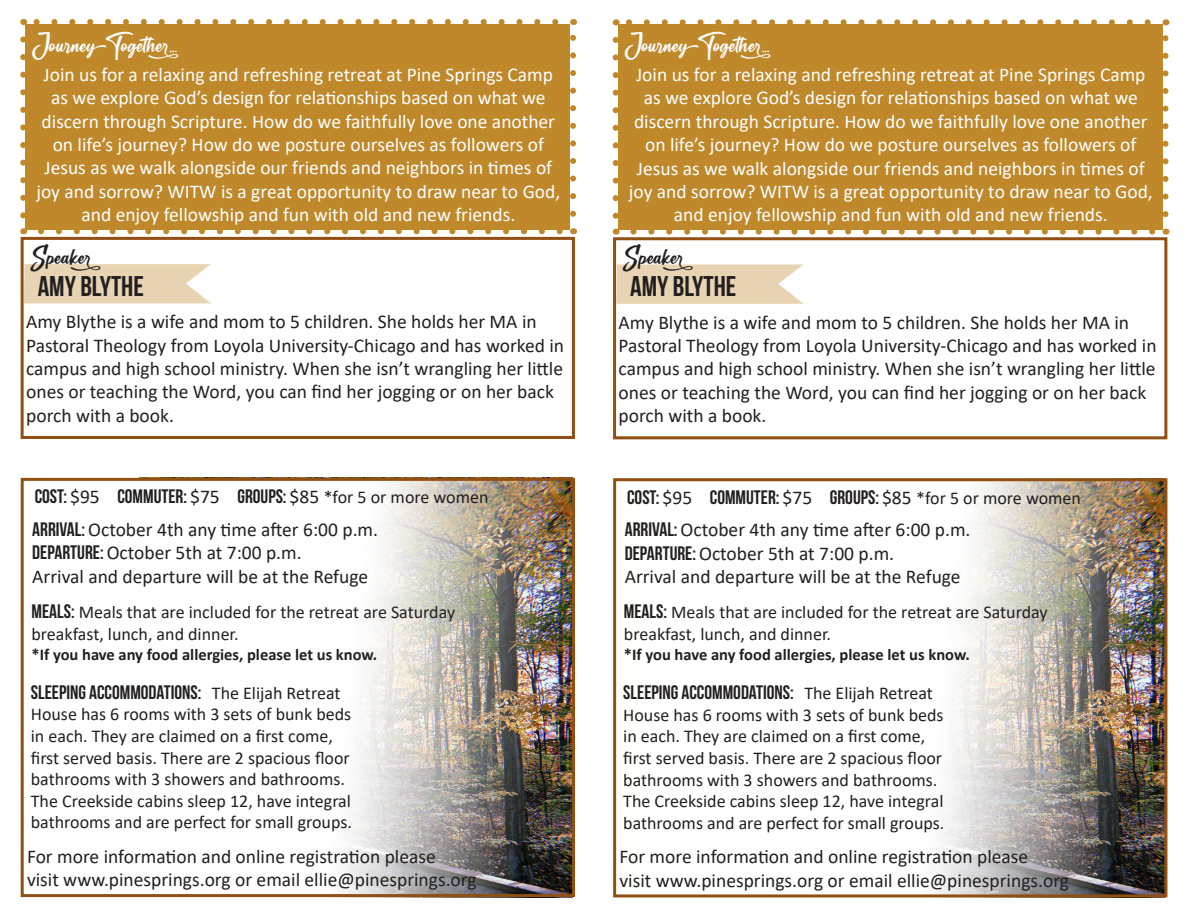
<style>
.page{position:relative;width:1188px;height:918px;background:#fff}
.page>*{position:absolute;margin:0;border:0;box-sizing:border-box;transform-origin:0 0}
.t1{font:28.5px "Bebas Neue";color:#231f20}
.t2{font:27px "Cotton Candies";color:#fff}
.t3{font:27px "Cotton Candies";color:#231f20}
.t4{font:19.5px/23.4px "Calibri";color:#231f20}
.t5{font:19.5px/23.4px "Calibri";color:#fff;text-align:center}
.t6{font:19.5px "Bebas Neue";color:#231f20}
.t7{font:18px/21.6px "Calibri";color:#231f20}
.t8{font:700 16.5px "Calibri";color:#231f20}
.s1{font-family:"Calibri"}
.s2{font-family:"Calibri";font-size:18px}
.s3{font-family:"Bebas Neue"}
.s4{font-family:"Bebas Neue";font-size:19.5px}
</style>
<div class="page">
<div style="left:618px;top:25px;width:544px;height:205px;background:#bf882b"></div>
<svg style="left:617px;top:264px;width:187px;height:40px;background:#e9d7b9"></svg>
<svg style="left:613px;top:40px;width:5px;height:179px"></svg>
<svg style="left:633px;top:230px;width:523px;height:5px"></svg>
<svg style="left:1162px;top:31px;width:6px;height:183px"></svg>
<svg style="left:625px;top:19px;width:523px;height:6px"></svg>
<div style="left:613px;top:237px;width:554px;height:202px;border:3px solid #914f12"></div>
<img style="left:616px;top:478px;width:552px;height:420px">
<div style="left:613px;top:478px;width:554px;height:419px;border:3px solid #914f12"></div>
<div style="left:26px;top:24px;width:544px;height:206px;background:#bf882b"></div>
<svg style="left:25px;top:264px;width:186px;height:40px;background:#e9d7b9"></svg>
<svg style="left:41px;top:230px;width:522px;height:4px"></svg>
<svg style="left:570px;top:34px;width:6px;height:180px"></svg>
<svg style="left:33px;top:19px;width:522px;height:5px"></svg>
<svg style="left:20px;top:39px;width:6px;height:195px"></svg>
<div style="left:21px;top:237px;width:554px;height:202px;border:3px solid #914f12"></div>
<img style="left:344px;top:482px;width:227px;height:411px">
<div style="left:21px;top:478px;width:554px;height:419px;border:3px solid #914f12"></div>
<p class="t2" style="left:32px;top:27px;width:162px">JourneyTogether...</p>
<p class="t5" style="left:36px;top:62px;width:525px">Join us for a relaxing and refreshing retreat at Pine Springs Camp as we explore God’s design for relationships based on what we discern through Scripture. How do we faithfully love one another on life’s journey? How do we posture ourselves as followers of Jesus as we walk alongside our friends and neighbors in times of joy and sorrow? WITW is a great opportunity to draw near to God, and enjoy fellowship and fun with old and new friends.</p>
<p class="t3" style="left:30px;top:239px;width:86px">Speaker</p>
<p class="t1" style="left:38px;top:270px;width:108px">AMY BLYTHE</p>
<p class="t4" style="left:26px;top:309px;width:540px">Amy Blythe is a wife and mom to 5 children. She holds her MA in Pastoral Theology from Loyola University-Chicago and has worked in campus and high school ministry. When she isn’t wrangling her little ones or teaching the Word, you can find her jogging or on her back porch with a book.</p>
<p class="t6" style="left:35px;top:486px;width:455px">COST: <span class="s1">$95</span> COMMUTER: <span class="s1">$75</span> GROUPS: <span class="s1">$85</span> <span class="s2">*for 5 or more women</span></p>
<p class="t4" style="left:32px;top:517px;width:347px"><span class="s3">ARRIVAL:</span> October 4th any time after 6:00 p.m.</p>
<p class="t4" style="left:32px;top:541px;width:271px"><span class="s3">DEPARTURE:</span> October 5th at 7:00 p.m.</p>
<p class="t4" style="left:32px;top:564px;width:337px">Arrival and departure will be at the Refuge</p>
<p class="t7" style="left:32px;top:601px;width:425px"><span class="s4">MEALS:</span> Meals that are included for the retreat are Saturday breakfast, lunch, and dinner.</p>
<p class="t8" style="left:32px;top:642px;width:347px">*If you have any food allergies, please let us know.</p>
<p class="t6" style="left:31px;top:681px;width:311px">SLEEPING ACCOMMODATIONS: <span class="s2">The Elijah Retreat</span></p>
<p class="t7" style="left:31px;top:703px;width:323px">House has 6 rooms with 3 sets of bunk beds in each. They are claimed on a first come, first served basis. There are 2 spacious floor bathrooms with 3 showers and bathrooms.<br>The Creekside cabins sleep 12, have integral bathrooms and are perfect for small groups.</p>
<p class="t4" style="left:27px;top:844px;width:410px">For more information and online registration please</p>
<p class="t4" style="left:27px;top:868px;width:451px">visit www.pinesprings.org or email ellie@pinesprings.org</p>
<p class="t2" style="left:625px;top:27px;width:162px">JourneyTogether...</p>
<p class="t5" style="left:629px;top:62px;width:525px">Join us for a relaxing and refreshing retreat at Pine Springs Camp as we explore God’s design for relationships based on what we discern through Scripture. How do we faithfully love one another on life’s journey? How do we posture ourselves as followers of Jesus as we walk alongside our friends and neighbors in times of joy and sorrow? WITW is a great opportunity to draw near to God, and enjoy fellowship and fun with old and new friends.</p>
<p class="t3" style="left:623px;top:239px;width:86px">Speaker</p>
<p class="t1" style="left:630px;top:271px;width:108px">AMY BLYTHE</p>
<p class="t4" style="left:619px;top:310px;width:540px">Amy Blythe is a wife and mom to 5 children. She holds her MA in Pastoral Theology from Loyola University-Chicago and has worked in campus and high school ministry. When she isn’t wrangling her little ones or teaching the Word, you can find her jogging or on her back porch with a book.</p>
<p class="t6" style="left:627px;top:486px;width:455px">COST: <span class="s1">$95</span> COMMUTER: <span class="s1">$75</span> GROUPS: <span class="s1">$85</span> <span class="s2">*for 5 or more women</span></p>
<p class="t4" style="left:625px;top:518px;width:347px"><span class="s3">ARRIVAL:</span> October 4th any time after 6:00 p.m.</p>
<p class="t4" style="left:625px;top:541px;width:271px"><span class="s3">DEPARTURE:</span> October 5th at 7:00 p.m.</p>
<p class="t4" style="left:625px;top:564px;width:337px">Arrival and departure will be at the Refuge</p>
<p class="t7" style="left:624px;top:601px;width:425px"><span class="s4">MEALS:</span> Meals that are included for the retreat are Saturday breakfast, lunch, and dinner.</p>
<p class="t8" style="left:624px;top:643px;width:347px">*If you have any food allergies, please let us know.</p>
<p class="t6" style="left:623px;top:682px;width:311px">SLEEPING ACCOMMODATIONS: <span class="s2">The Elijah Retreat</span></p>
<p class="t7" style="left:623px;top:703px;width:323px">House has 6 rooms with 3 sets of bunk beds in each. They are claimed on a first come, first served basis. There are 2 spacious floor bathrooms with 3 showers and bathrooms.<br>The Creekside cabins sleep 12, have integral bathrooms and are perfect for small groups.</p>
<p class="t4" style="left:619px;top:845px;width:410px">For more information and online registration please</p>
<p class="t4" style="left:619px;top:868px;width:451px">visit www.pinesprings.org or email ellie@pinesprings.org</p>
</div>
